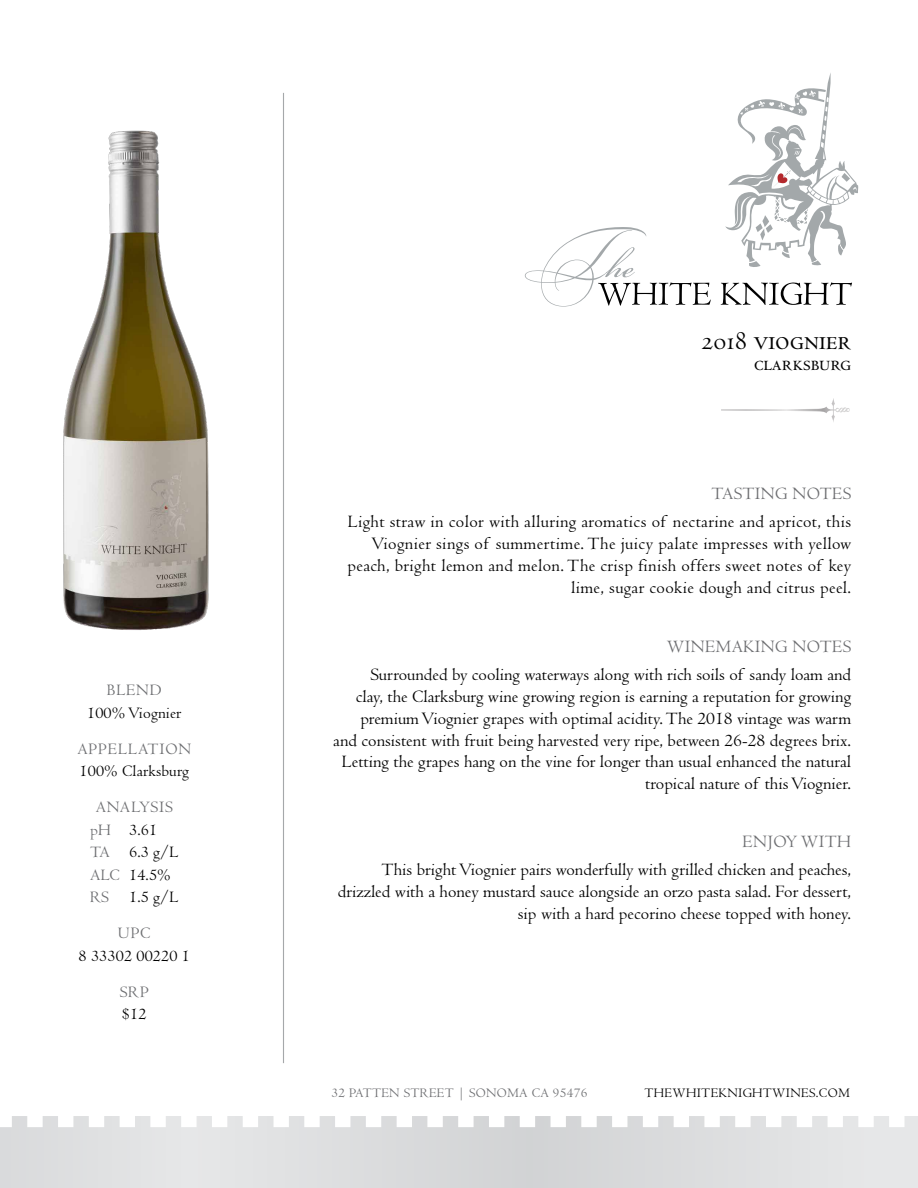
<style>
.page{position:relative;width:918px;height:1188px;background:#fff}
.page>*{position:absolute;margin:0;border:0;box-sizing:border-box;transform-origin:0 0}
.t1{font:29.55px "Centaur MT SC";color:#000}
.t2{font:23.1px "Centaur MT SC";color:#000}
.t3{font:18px/21.8px "Centaur";color:#000;text-align:right}
.t4{font:18px/22px "Centaur";letter-spacing:.02em;color:#000;text-align:right}
.t5{font:18px "Centaur";letter-spacing:.02em;color:#6d6e71}
.t6{font:16.5px/22.5px "Centaur";letter-spacing:.01em;color:#000}
.t7{font:16.5px "Centaur";letter-spacing:.05em;color:#6d6e71}
.t8{font:13.5px "Centaur";letter-spacing:.025em;color:#6d6e71}
.t9{font:13.5px "Centaur";letter-spacing:.025em;color:#000}
.s1{color:#6d6e71}
</style>
<div class="page">
<svg style="left:0;top:1116px;width:918px;height:72px;background:#dfe0e1"></svg>
<svg style="left:525px;top:73px;width:333px;height:234px"></svg>
<svg style="left:721px;top:398px;width:129px;height:24px"></svg>
<hr style="left:283px;top:93px;width:1px;height:970px;background:#a5a8aa">
<img style="left:63px;top:130px;width:146px;height:500px">
<p class="t7" style="left:107px;top:681px;width:56px">BLEND</p>
<p class="t6" style="left:87px;top:702px;width:96px">100% Viognier</p>
<p class="t7" style="left:77px;top:740px;width:115px">APPELLATION</p>
<p class="t6" style="left:80px;top:760px;width:111px">100% Clarksburg</p>
<p class="t6" style="left:90px;top:796px;width:90px;text-indent:6px"><span class="s1">ANALYSIS pH</span> 3.61<br><span class="s1">TA</span> 6.3 g/L<br><span class="s1">ALC</span> 14.5%<br><span class="s1">RS</span> 1.5 g/L</p>
<p class="t7" style="left:118px;top:924px;width:34px">UPC</p>
<p class="t6" style="left:79px;top:945px;width:113px">8 33302 00220 1</p>
<p class="t7" style="left:120px;top:983px;width:31px">SRP</p>
<p class="t6" style="left:122px;top:1003px;width:26px">$12</p>
<h1 class="t1" style="left:701px;top:324px;width:152px">2018 viognier</h1>
<p class="t2" style="left:754px;top:350px;width:99px">clarksburg</p>
<p class="t5" style="left:712px;top:484px;width:141px">TASTING NOTES</p>
<p class="t4" style="left:348px;top:511px;width:505px">Light straw in color with alluring aromatics of nectarine and apricot, this Viognier sings of summertime. The juicy palate impresses with yellow peach, bright lemon and melon. The crisp finish offers sweet notes of key lime, sugar cookie dough and citrus peel.</p>
<p class="t5" style="left:667px;top:637px;width:186px">WINEMAKING NOTES</p>
<p class="t3" style="left:333px;top:664px;width:519px">Surrounded by cooling waterways along with rich soils of sandy loam and<br>clay, the Clarksburg wine growing region is earning a reputation for growing premium Viognier grapes with optimal acidity. The 2018 vintage was warm and consistent with fruit being harvested very ripe, between 26-28 degrees brix.<br>Letting the grapes hang on the vine for longer than usual enhanced the natural tropical nature of this Viognier.</p>
<p class="t5" style="left:743px;top:832px;width:110px">ENJOY WITH</p>
<p class="t3" style="left:338px;top:859px;width:515px">This bright Viognier pairs wonderfully with grilled chicken and peaches, drizzled with a honey mustard sauce alongside an orzo pasta salad. For dessert, sip with a hard pecorino cheese topped with honey.</p>
<p class="t8" style="left:332px;top:1086px;width:257px">32 PATTEN STREET | SONOMA CA 95476</p>
<p class="t9" style="left:644px;top:1086px;width:207px">THEWHITEKNIGHTWINES.COM</p>
</div>
